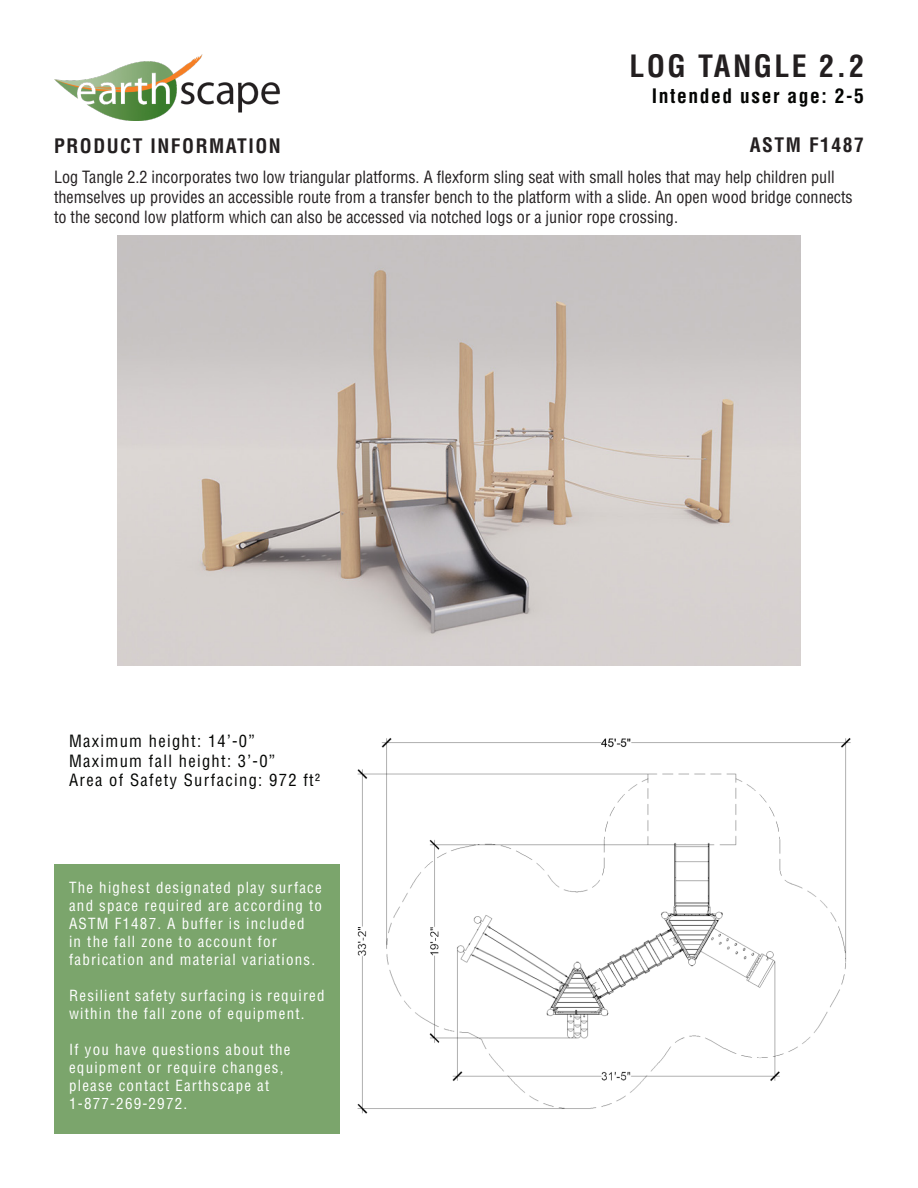
<style>
.page{position:relative;width:918px;height:1188px;background:#fff}
.page>*{position:absolute;margin:0;border:0;box-sizing:border-box;transform-origin:0 0}
.t1{font:700 condensed 30px "Helvetica";letter-spacing:.08em;color:#231f20}
.t2{font:700 condensed 19.5px "Helvetica";letter-spacing:.08em;color:#231f20}
.t3{font:700 condensed 19.5px "Helvetica";letter-spacing:.08em;color:#040503}
.t4{font:condensed 16.5px/19.8px "Helvetica";color:#231f20}
.t5{font:condensed 16.5px "Helvetica";letter-spacing:.08em;color:#040503}
.t6{font:condensed 15px/18px "Helvetica";letter-spacing:.08em;color:#fff}
</style>
<div class="page">
<img style="left:54px;top:54px;width:226px;height:66px">
<div style="left:54px;top:864px;width:286px;height:270px;background:#7ba56c"></div>
<img style="left:117px;top:236px;width:684px;height:429px">
<img style="left:357px;top:738px;width:494px;height:376px">
<p class="t1" style="left:629px;top:47px;width:236px">LOG TANGLE 2.2</p>
<p class="t3" style="left:652px;top:83px;width:214px">Intended user age: 2-5</p>
<h2 class="t2" style="left:54px;top:134px;width:228px">PRODUCT INFORMATION</h2>
<p class="t2" style="left:750px;top:133px;width:116px">ASTM F1487</p>
<p class="t4" style="left:54px;top:167px;width:800px">Log Tangle 2.2 incorporates two low triangular platforms. A flexform sling seat with small holes that may help children pull themselves up provides an accessible route from a transfer bench to the platform with a slide. An open wood bridge connects to the second low platform which can also be accessed via notched logs or a junior rope crossing.</p>
<p class="t5" style="left:69px;top:730px;width:187px">Maximum height: 14’-0”</p>
<p class="t5" style="left:69px;top:750px;width:208px">Maximum fall height: 3’-0”</p>
<p class="t5" style="left:69px;top:770px;width:252px">Area of Safety Surfacing: 972 ft²</p>
<p class="t6" style="left:69px;top:878px;width:254px">The highest designated play surface and space required are according to ASTM F1487. A buffer is included<br>in the fall zone to account for fabrication and material variations.</p>
<p class="t6" style="left:69px;top:986px;width:257px">Resilient safety surfacing is required within the fall zone of equipment.</p>
<p class="t6" style="left:69px;top:1040px;width:223px">If you have questions about the equipment or require changes, please contact Earthscape at</p>
<p class="t6" style="left:69px;top:1094px;width:120px">1-877-269-2972.</p>
</div>
